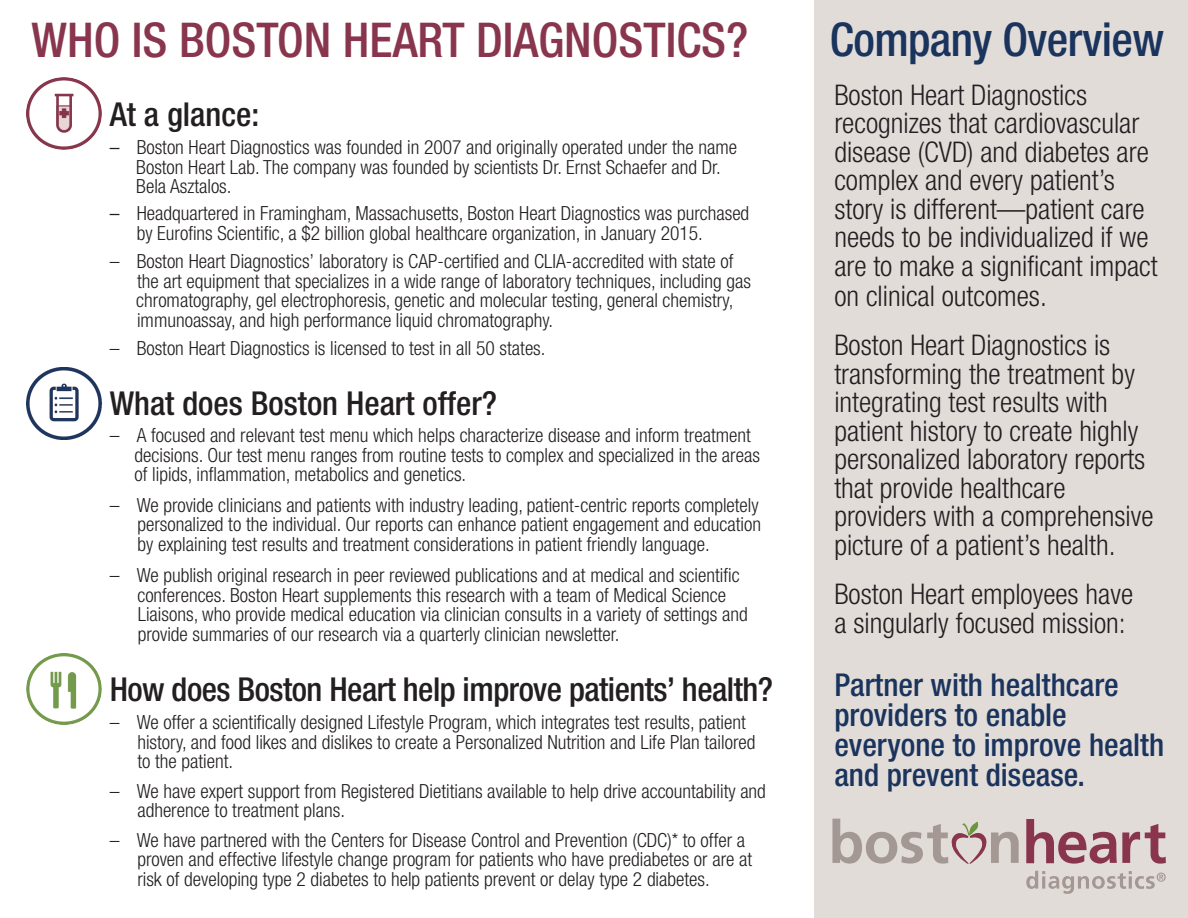
<style>
.page{position:relative;width:1188px;height:918px;background:#fff}
.page>*{position:absolute;margin:0;border:0;box-sizing:border-box;transform-origin:0 0}
.t1{font:500 condensed 48px "Helvetica Neue";color:#88354d}
.t2{font:500 condensed 46.5px "Helvetica Neue";letter-spacing:-.015em;color:#1a345d}
.t3{font:500 condensed 33px "Helvetica Neue";letter-spacing:-.015em;color:#231f20}
.t4{font:500 condensed 31.5px/30px "Helvetica Neue";color:#1a345d}
.t5{font:300 condensed 28.5px/28.5px "Helvetica Neue";color:#231f20}
.t6{font:300 condensed 19.5px/19.5px "Helvetica Neue";color:#231f20}
.s1{font-family:"Helvetica Neue LT"}
</style>
<div class="page">
<div style="left:815px;top:0;width:373px;height:918px;background:#e2dcd9"></div>
<img style="left:27px;top:78px;width:74px;height:71px">
<img style="left:27px;top:368px;width:75px;height:71px">
<img style="left:27px;top:654px;width:75px;height:71px">
<svg style="left:1026px;top:819px;width:140px;height:45px"></svg>
<svg style="left:832px;top:819px;width:187px;height:45px"></svg>
<svg style="left:1026px;top:871px;width:140px;height:23px"></svg>
<p class="t1" style="left:31px;top:11px;width:718px">WHO IS BOSTON HEART DIAGNOSTICS?</p>
<p class="t3" style="left:110px;top:94px;width:151px">At a glance:</p>
<p class="t6" style="left:136px;top:137px;width:602px;text-indent:-27px"><span class="s1">–</span> Boston Heart Diagnostics was founded in 2007 and originally operated under the name<br>Boston Heart Lab. The company was founded by scientists Dr. Ernst Schaefer and Dr.<br>Bela Asztalos.</p>
<p class="t6" style="left:137px;top:204px;width:614px;text-indent:-27px"><span class="s1">–</span> Headquartered in Framingham, Massachusetts, Boston Heart Diagnostics was purchased by Eurofins Scientific, a $2 billion global healthcare organization, in January 2015.</p>
<p class="t6" style="left:136px;top:252px;width:616px;text-indent:-27px">– Boston Heart Diagnostics’ laboratory is CAP-certified and CLIA-accredited with state of the art equipment that specializes in a wide range of laboratory techniques, including gas chromatography, gel electrophoresis, genetic and molecular testing, general chemistry, immunoassay, and high performance liquid chromatography.</p>
<p class="t6" style="left:110px;top:338px;width:437px">– Boston Heart Diagnostics is licensed to test in all 50 states.</p>
<p class="t3" style="left:110px;top:383px;width:389px">What does Boston Heart offer?</p>
<p class="t6" style="left:135px;top:426px;width:627px;text-indent:-25px">– A focused and relevant test menu which helps characterize disease and inform treatment decisions. Our test menu ranges from routine tests to complex and specialized in the areas of lipids, inflammation, metabolics and genetics.</p>
<p class="t6" style="left:137px;top:495px;width:625px;text-align:justify;text-indent:-28px">– We provide clinicians and patients with industry leading, patient-centric reports completely personalized to the individual. Our reports can enhance patient engagement and education by explaining test results and treatment considerations in patient friendly language.</p>
<p class="t6" style="left:137px;top:566px;width:612px;text-indent:-28px">– We publish original research in peer reviewed publications and at medical and scientific conferences. Boston Heart supplements this research with a team of Medical Science Liaisons, who provide medical education via clinician consults in a variety of settings and provide summaries of our research via a quarterly clinician newsletter.</p>
<p class="t3" style="left:110px;top:669px;width:665px">How does Boston Heart help improve patients’ health?</p>
<p class="t6" style="left:137px;top:712px;width:620px;text-indent:-28px">– We offer a scientifically designed Lifestyle Program, which integrates test results, patient history, and food likes and dislikes to create a Personalized Nutrition and Life Plan tailored to the patient.</p>
<p class="t6" style="left:137px;top:781px;width:630px;text-indent:-28px">– We have expert support from Registered Dietitians available to help drive accountability and adherence to treatment plans.</p>
<p class="t6" style="left:137px;top:830px;width:616px;text-indent:-28px">– We have partnered with the Centers for Disease Control and Prevention (CDC)* to offer a proven and effective lifestyle change program for patients who have prediabetes or are at risk of developing type 2 diabetes to help patients prevent or delay type 2 diabetes.</p>
<p class="t2" style="left:830px;top:11px;width:336px">Company Overview</p>
<p class="t5" style="left:834px;top:80px;width:325px">Boston Heart Diagnostics recognizes that cardiovascular disease (CVD) and diabetes are complex and every patient’s story is different—patient care needs to be individualized if we are to make a significant impact on clinical outcomes.</p>
<p class="t5" style="left:834px;top:331px;width:321px">Boston Heart Diagnostics is transforming the treatment by integrating test results with patient history to create highly personalized laboratory reports that provide healthcare providers with a comprehensive picture of a patient’s health.</p>
<p class="t5" style="left:834px;top:580px;width:300px">Boston Heart employees have a singularly focused mission:</p>
<p class="t4" style="left:834px;top:669px;width:331px">Partner with healthcare providers to enable everyone to improve health and prevent disease.</p>
</div>
